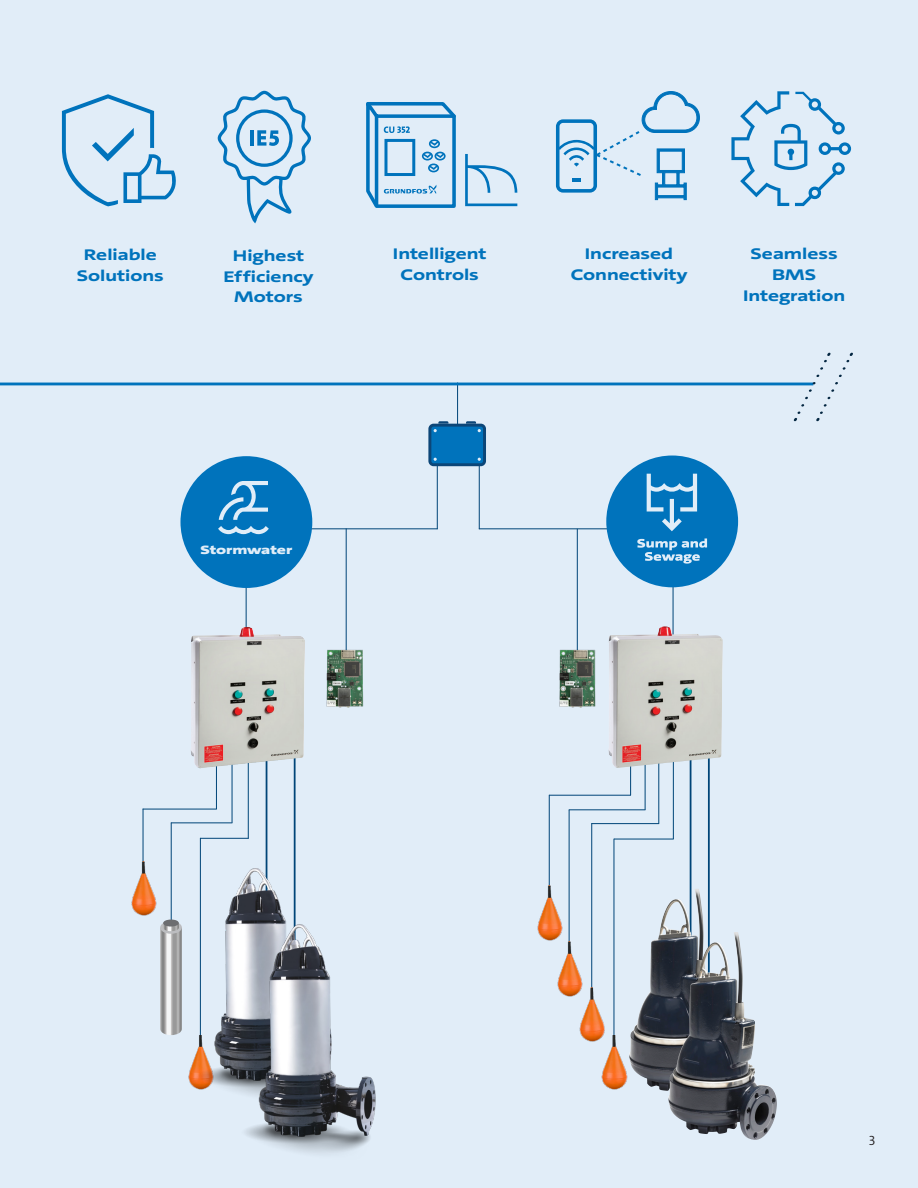
<style>
.page{position:relative;width:918px;height:1188px;background:#e1edf8}
.page>*{position:absolute;margin:0;border:0;box-sizing:border-box;transform-origin:0 0}
.t1{font:700 15.75px/20.9px "Grundfos The Sans Extd";color:#0073bc;text-align:center;scale:.95 1}
.t2{font:300 13.5px "Grundfos The Sans";color:#231f20}
.t3{font:900 12.3px "Grundfos The Sans Extd";letter-spacing:-.005em;color:#e1edf8}
</style>
<div class="page">
<hr style="left:708px;top:749px;width:2px;height:280px;background:#004578">
<hr style="left:266px;top:725px;width:1px;height:206px;background:#004578">
<hr style="left:294px;top:755px;width:2px;height:321px;background:#004578">
<hr style="left:246px;top:532px;width:1px;height:157px;background:#004578">
<hr style="left:437px;top:464px;width:1px;height:65px;background:#004578">
<hr style="left:479px;top:464px;width:1px;height:65px;background:#004578">
<hr style="left:234px;top:528px;width:204px;height:1px;background:#004578">
<hr style="left:690px;top:708px;width:1px;height:231px;background:#004578">
<hr style="left:673px;top:531px;width:1px;height:229px;background:#004578">
<svg style="left:428px;top:424px;width:58px;height:42px"></svg>
<div style="left:431px;top:427px;width:52px;height:36px;background:#0073bc;border-radius:2px"></div>
<svg style="left:434px;top:421px;width:14px;height:11px"></svg>
<svg style="left:466px;top:421px;width:15px;height:11px"></svg>
<hr style="left:216px;top:706px;width:1px;height:103px;background:#004578">
<hr style="left:232px;top:706px;width:1px;height:117px;background:#004578">
<hr style="left:248px;top:706px;width:1px;height:133px;background:#004578">
<hr style="left:171px;top:823px;width:61px;height:1px;background:#004578">
<hr style="left:143px;top:809px;width:74px;height:1px;background:#004578">
<hr style="left:200px;top:838px;width:49px;height:1px;background:#004578">
<hr style="left:200px;top:838px;width:1px;height:207px;background:#004578">
<hr style="left:143px;top:809px;width:1px;height:68px;background:#004578">
<img style="left:188px;top:1062px;width:5px;height:25px">
<img style="left:131px;top:862px;width:26px;height:54px">
<hr style="left:479px;top:528px;width:180px;height:1px;background:#004578">
<hr style="left:171px;top:823px;width:1px;height:101px;background:#004578">
<svg style="left:160px;top:919px;width:22px;height:116px;background:#b1b1b2"></svg>
<hr style="left:346px;top:528px;width:1px;height:158px;background:#004578">
<img style="left:326px;top:640px;width:38px;height:68px">
<hr style="left:577px;top:529px;width:1px;height:153px;background:#004578">
<img style="left:559px;top:640px;width:37px;height:68px">
<hr style="left:673px;top:756px;width:1px;height:83px;background:#004578">
<hr style="left:614px;top:839px;width:60px;height:1px;background:#004578">
<hr style="left:614px;top:839px;width:1px;height:200px;background:#004578">
<img style="left:601px;top:1035px;width:27px;height:55px">
<hr style="left:658px;top:707px;width:1px;height:117px;background:#004578">
<hr style="left:591px;top:823px;width:68px;height:1px;background:#004578">
<hr style="left:591px;top:823px;width:1px;height:199px;background:#004578">
<img style="left:579px;top:988px;width:29px;height:56px">
<hr style="left:645px;top:707px;width:1px;height:103px;background:#004578">
<hr style="left:569px;top:809px;width:76px;height:1px;background:#004578">
<hr style="left:569px;top:810px;width:1px;height:145px;background:#004578">
<img style="left:557px;top:942px;width:26px;height:56px">
<img style="left:629px;top:889px;width:71px;height:202px">
<img style="left:668px;top:932px;width:72px;height:202px">
<img style="left:193px;top:865px;width:103px;height:227px">
<img style="left:191px;top:627px;width:114px;height:141px">
<img style="left:241px;top:924px;width:135px;height:229px">
<hr style="left:630px;top:685px;width:1px;height:110px;background:#004578">
<hr style="left:549px;top:795px;width:82px;height:1px;background:#004578">
<hr style="left:549px;top:795px;width:1px;height:93px;background:#004578">
<img style="left:608px;top:626px;width:115px;height:142px">
<img style="left:537px;top:886px;width:26px;height:55px">
<hr style="left:457px;top:383px;width:1px;height:41px;background:#004578">
<div style="left:606px;top:456px;width:132px;height:131px;background:#0073bc;border-radius:50%"></div>
<svg style="left:637px;top:538px;width:70px;height:26px"></svg>
<svg style="left:647px;top:474px;width:50px;height:57px"></svg>
<hr style="left:0;top:383px;width:813px;height:2px;background:#0073bc">
<svg style="left:731px;top:91px;width:120px;height:115px"></svg>
<svg style="left:556px;top:91px;width:144px;height:109px"></svg>
<svg style="left:465px;top:154px;width:52px;height:52px"></svg>
<svg style="left:366px;top:102px;width:90px;height:106px"></svg>
<hr style="left:375px;top:116px;width:3px;height:90px;background:#0073bc">
<svg style="left:217px;top:90px;width:94px;height:132px"></svg>
<svg style="left:62px;top:94px;width:114px;height:112px"></svg>
<svg style="left:795px;top:354px;width:58px;height:67px"></svg>
<div style="left:180px;top:456px;width:132px;height:132px;background:#0073bc;border-radius:50%"></div>
<svg style="left:218px;top:526px;width:51px;height:8px"></svg>
<svg style="left:219px;top:481px;width:49px;height:39px"></svg>
<p class="t1" style="left:77px;top:244px;width:93px">Reliable<br>Solutions</p>
<p class="t1" style="left:224px;top:245px;width:96px">Highest<br>Ef f iciency<br>Motors</p>
<p class="t1" style="left:393px;top:244px;width:100px">Intelligent<br>Controls</p>
<p class="t1" style="left:571px;top:244px;width:124px">Increased<br>Connectivity</p>
<p class="t1" style="left:743px;top:244px;width:109px">Seamless<br>BMS<br>Integration</p>
<p class="t3" style="left:200px;top:542px;width:93px">Stormwater</p>
<p class="t2" style="left:869px;top:1132px;width:8px">3</p>
</div>
